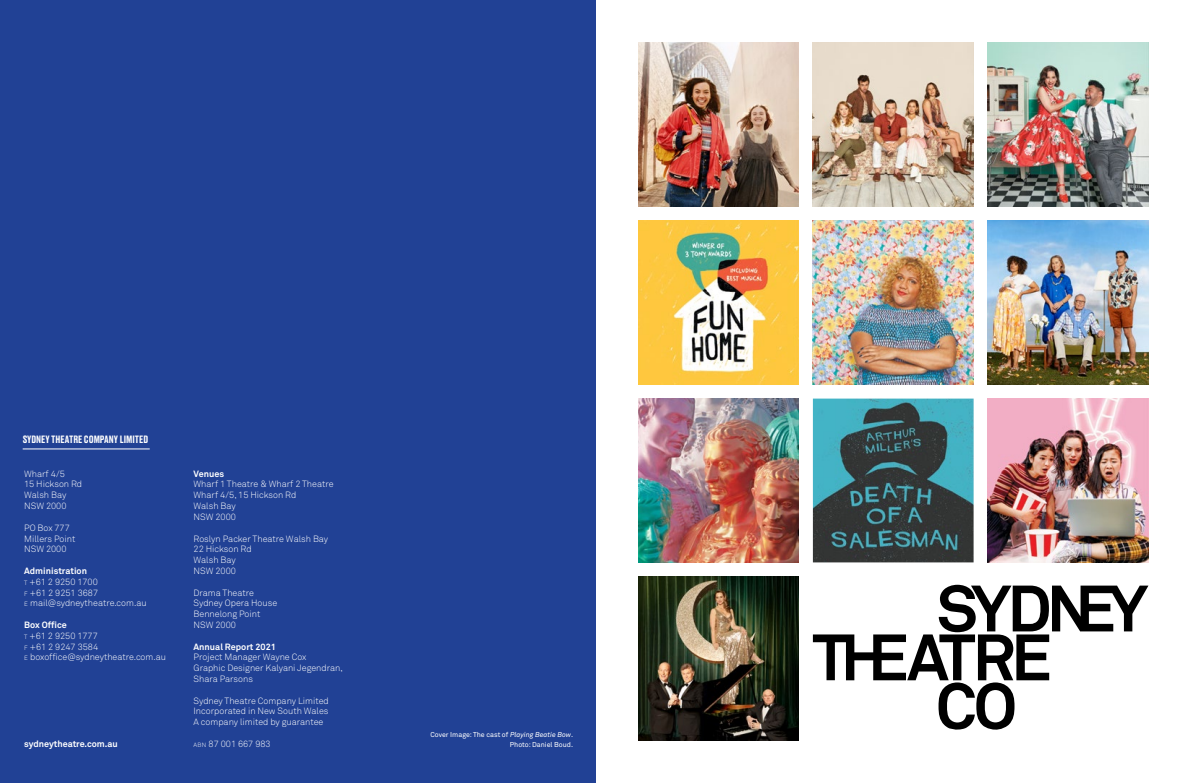
<style>
.page{position:relative;width:1191px;height:783px;background:#fff}
.page>*{position:absolute;margin:0;border:0;box-sizing:border-box;transform-origin:0 0}
.t1{font:500 10px "Druk Text";color:#fff}
.t2{font:300 9px/10.8px "Akkurat Std";color:#fff}
.t3{font:700 9px "Akkurat Std";color:#fff}
.t4{font:7px/10.8px "Akkurat Std";color:#fff;text-align:right}
.s1{font-weight:700}
.s2{font-size:6.1px}
.s3{font-style:italic}
</style>
<div class="page">
<div style="left:0;top:0;width:595px;height:782px;background:#214195"></div>
<hr style="left:23px;top:448px;width:127px;height:1px;background:#fff">
<img style="left:638px;top:43px;width:160px;height:163px">
<img style="left:987px;top:398px;width:161px;height:164px">
<img style="left:813px;top:220px;width:160px;height:164px">
<img style="left:987px;top:43px;width:161px;height:163px">
<img style="left:638px;top:576px;width:160px;height:164px">
<img style="left:813px;top:43px;width:160px;height:163px">
<img style="left:987px;top:220px;width:161px;height:164px">
<img style="left:638px;top:398px;width:160px;height:164px">
<img style="left:813px;top:398px;width:160px;height:164px">
<img style="left:638px;top:220px;width:160px;height:164px">
<svg style="left:813px;top:584px;width:335px;height:146px"></svg>
<p class="t1" style="left:23px;top:432px;width:127px">SYDNEY THEATRE COMPANY LIMITED</p>
<p class="t2" style="left:24px;top:468px;width:60px">Wharf 4/5<br>15 Hickson Rd<br>Walsh Bay<br>NSW 2000</p>
<p class="t2" style="left:24px;top:522px;width:53px">PO Box 777<br>Millers Point<br>NSW 2000</p>
<p class="t2" style="left:24px;top:565px;width:124px"><span class="s1">Administration<br></span><span class="s2">T</span> +61 2 9250 1700<br><span class="s2">F</span> +61 2 9251 3687<br><span class="s2">E</span> mail@sydneytheatre.com.au</p>
<p class="t2" style="left:24px;top:619px;width:143px"><span class="s1">Box Office<br></span><span class="s2">T</span> +61 2 9250 1777<br><span class="s2">F</span> +61 2 9247 3584<br><span class="s2">E</span> boxoffice@sydneytheatre.com.au</p>
<p class="t3" style="left:24px;top:738px;width:95px">sydneytheatre.com.au</p>
<p class="t3" style="left:193px;top:468px;width:32px">Venues</p>
<p class="t2" style="left:193px;top:479px;width:141px">Wharf 1 Theatre &amp; Wharf 2 Theatre<br>Wharf 4/5, 15 Hickson Rd<br>Walsh Bay<br>NSW 2000</p>
<p class="t2" style="left:193px;top:533px;width:136px">Roslyn Packer Theatre Walsh Bay<br>22 Hickson Rd<br>Walsh Bay<br>NSW 2000</p>
<p class="t2" style="left:193px;top:587px;width:85px">Drama Theatre<br>Sydney Opera House<br>Bennelong Point<br>NSW 2000</p>
<p class="t3" style="left:193px;top:640px;width:84px">Annual Report 2021</p>
<p class="t2" style="left:193px;top:652px;width:151px">Project Manager Wayne Cox<br>Graphic Designer Kalyani Jegendran,<br>Shara Parsons</p>
<p class="t2" style="left:193px;top:695px;width:137px;text-align:justify">Sydney Theatre Company Limited Incorporated in New South Wales A company limited by guarantee</p>
<p class="t2" style="left:193px;top:738px;width:79px"><span class="s2">ABN</span> 87 001 667 983</p>
<p class="t4" style="left:430px;top:728px;width:144px">Cover Image: The cast of <span class="s3">Playing Beatie Bow</span>.<br>Photo: Daniel Boud.</p>
</div>
